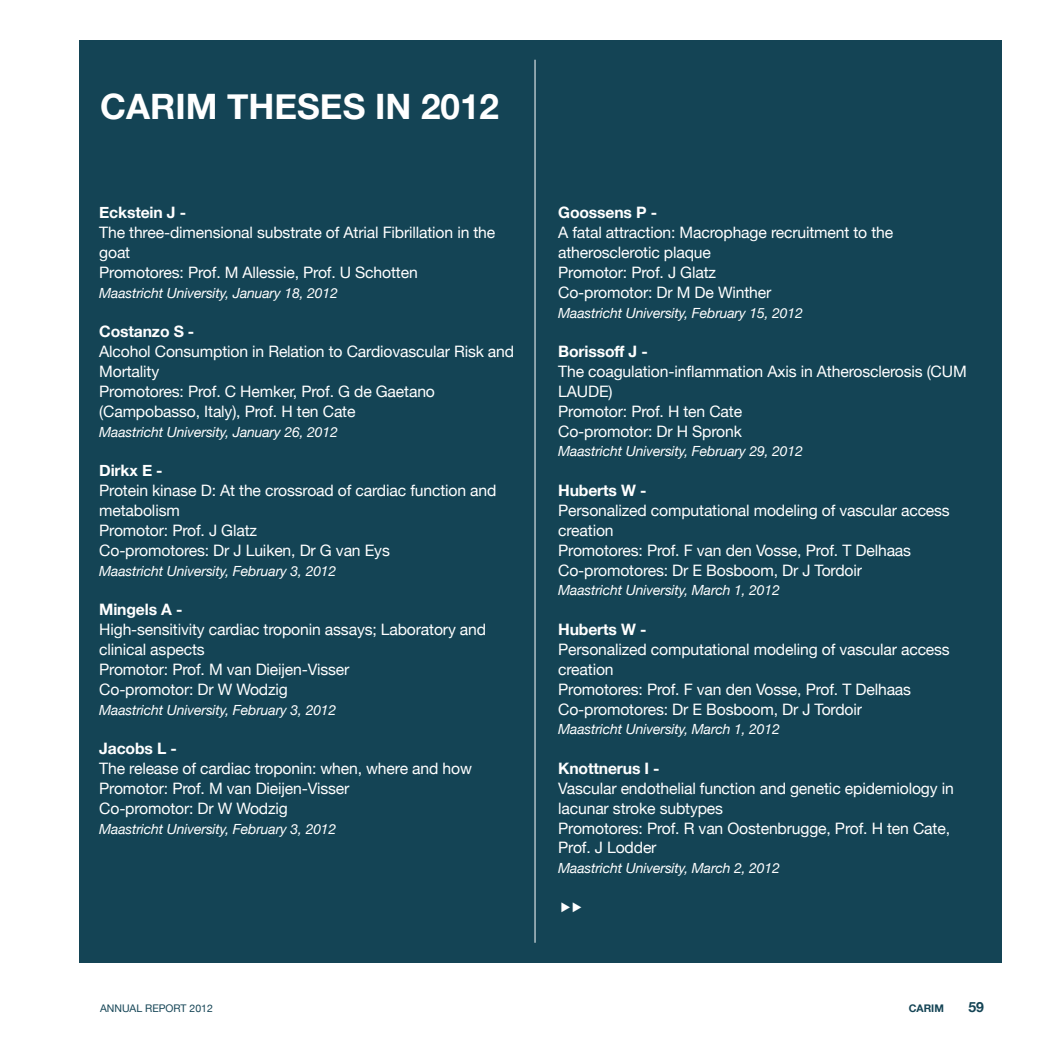
<style>
.page{position:relative;width:1042px;height:1042px;background:#fff}
.page>*{position:absolute;margin:0;border:0;box-sizing:border-box;transform-origin:0 0}
.t1{font:700 35px "Helvetica Neue";color:#fff}
.t2{font:15.75px/19.8px "Helvetica Neue";letter-spacing:-.01em;color:#fff}
.t3{font:700 15.75px "Helvetica Neue";letter-spacing:-.01em;color:#fff}
.t4{font:italic 14px "Helvetica Neue";letter-spacing:-.01em;color:#fff}
.t5{font:700 14px "Helvetica Neue";color:#144455}
.t6{font:10.5px "Helvetica Neue";color:#144455}
.t7{font:700 10.5px "Helvetica Neue";color:#144455}
</style>
<div class="page">
<div style="left:79px;top:40px;width:923px;height:922px;background:#144455"></div>
<hr style="left:535px;top:60px;width:1px;height:883px;background:#fff">
<h1 class="t1" style="left:100px;top:79px;width:400px">CARIM THESES IN 2012</h1>
<p class="t3" style="left:99px;top:200px;width:88px">Eckstein J -</p>
<p class="t2" style="left:99px;top:224px;width:398px">The three-dimensional substrate of Atrial Fibrillation in the goat<br>Promotores: Prof. M Allessie, Prof. U Schotten</p>
<p class="t4" style="left:99px;top:283px;width:240px">Maastricht University, January 18, 2012</p>
<p class="t3" style="left:99px;top:319px;width:97px">Costanzo S -</p>
<p class="t2" style="left:99px;top:343px;width:416px">Alcohol Consumption in Relation to Cardiovascular Risk and Mortality<br>Promotores: Prof. C Hemker, Prof. G de Gaetano (Campobasso, Italy), Prof. H ten Cate</p>
<p class="t4" style="left:99px;top:421px;width:240px">Maastricht University, January 26, 2012</p>
<p class="t3" style="left:99px;top:458px;width:65px">Dirkx E -</p>
<p class="t2" style="left:99px;top:481px;width:399px">Protein kinase D: At the crossroad of cardiac function and metabolism<br>Promotor: Prof. J Glatz<br>Co-promotores: Dr J Luiken, Dr G van Eys</p>
<p class="t4" style="left:99px;top:560px;width:239px">Maastricht University, February 3, 2012</p>
<p class="t3" style="left:99px;top:597px;width:85px">Mingels A -</p>
<p class="t2" style="left:99px;top:620px;width:388px">High-sensitivity cardiac troponin assays; Laboratory and clinical aspects<br>Promotor: Prof. M van Dieijen-Visser<br>Co-promotor: Dr W Wodzig</p>
<p class="t4" style="left:99px;top:699px;width:239px">Maastricht University, February 3, 2012</p>
<p class="t3" style="left:99px;top:736px;width:79px">Jacobs L -</p>
<p class="t2" style="left:99px;top:759px;width:374px">The release of cardiac troponin: when, where and how<br>Promotor: Prof. M van Dieijen-Visser<br>Co-promotor: Dr W Wodzig</p>
<p class="t4" style="left:99px;top:818px;width:239px">Maastricht University, February 3, 2012</p>
<p class="t3" style="left:558px;top:200px;width:100px">Goossens P -</p>
<p class="t2" style="left:558px;top:224px;width:336px">A fatal attraction: Macrophage recruitment to the atherosclerotic plaque<br>Promotor: Prof. J Glatz<br>Co-promotor: Dr M De Winther</p>
<p class="t4" style="left:558px;top:302px;width:246px">Maastricht University, February 15, 2012</p>
<p class="t3" style="left:558px;top:339px;width:91px">Borissoff J -</p>
<p class="t2" style="left:558px;top:362px;width:410px">The coagulation-inflammation Axis in Atherosclerosis (CUM<br>LAUDE)<br>Promotor: Prof. H ten Cate<br>Co-promotor: Dr H Spronk</p>
<p class="t4" style="left:558px;top:441px;width:246px">Maastricht University, February 29, 2012</p>
<p class="t3" style="left:558px;top:478px;width:90px">Huberts W -</p>
<p class="t2" style="left:558px;top:501px;width:393px">Personalized computational modeling of vascular access creation<br>Promotores: Prof. F van den Vosse, Prof. T Delhaas Co-promotores: Dr E Bosboom, Dr J Tordoir</p>
<p class="t4" style="left:558px;top:580px;width:223px">Maastricht University, March 1, 2012</p>
<p class="t3" style="left:558px;top:617px;width:90px">Huberts W -</p>
<p class="t2" style="left:558px;top:640px;width:393px">Personalized computational modeling of vascular access creation<br>Promotores: Prof. F van den Vosse, Prof. T Delhaas Co-promotores: Dr E Bosboom, Dr J Tordoir</p>
<p class="t4" style="left:558px;top:719px;width:223px">Maastricht University, March 1, 2012</p>
<p class="t3" style="left:558px;top:756px;width:103px">Knottnerus I -</p>
<p class="t2" style="left:558px;top:779px;width:397px">Vascular endothelial function and genetic epidemiology in lacunar stroke subtypes<br>Promotores: Prof. R van Oostenbrugge, Prof. H ten Cate, Prof. J Lodder</p>
<p class="t4" style="left:558px;top:858px;width:223px">Maastricht University, March 2, 2012</p>
<p class="t6" style="left:100px;top:1001px;width:114px">ANNUAL REPORT 2012</p>
<p class="t7" style="left:909px;top:1000px;width:37px">CARIM</p>
<p class="t5" style="left:968px;top:996px;width:17px">59</p>
</div>
